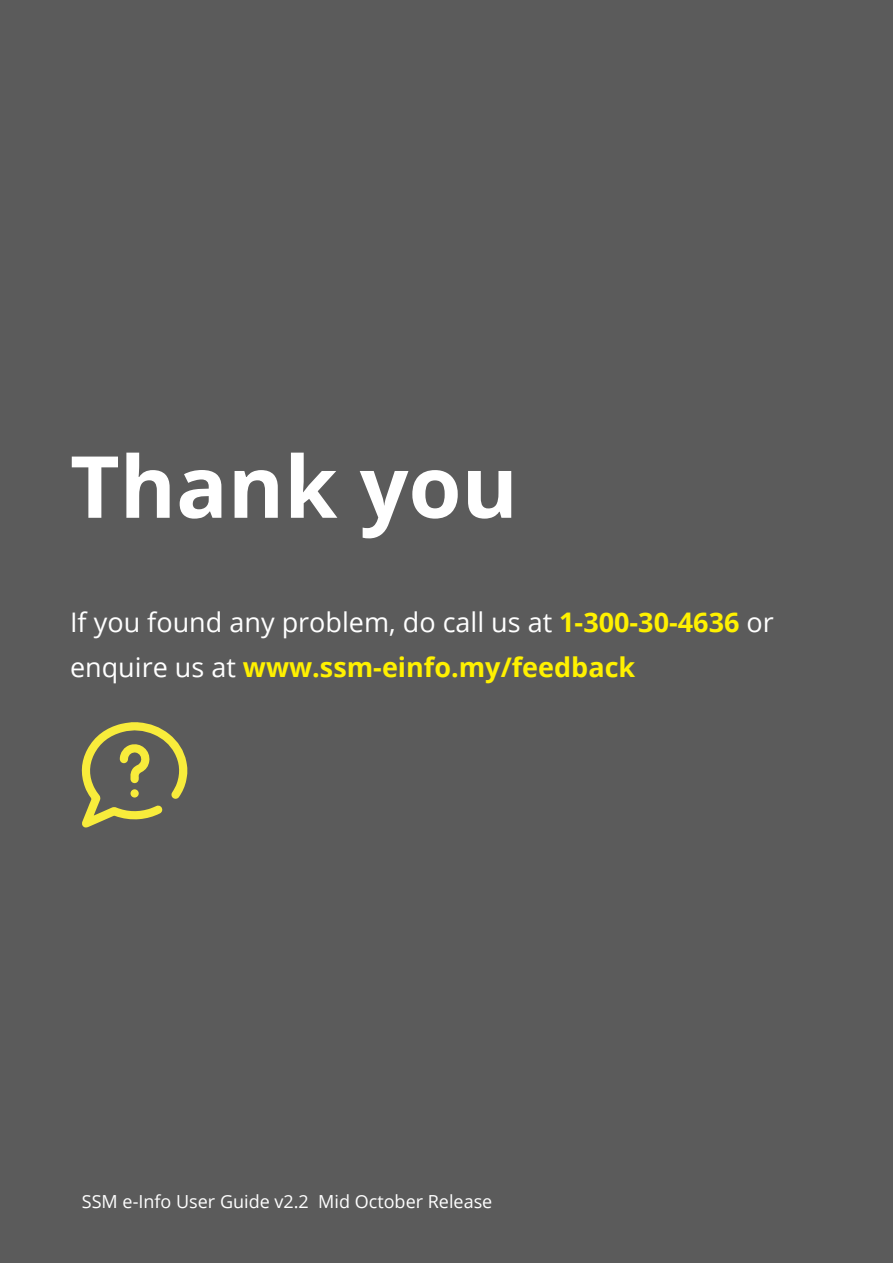
<style>
.page{position:relative;width:893px;height:1263px;background:#5b5b5b}
.page>*{position:absolute;margin:0;border:0;box-sizing:border-box;transform-origin:0 0}
.t1{font:700 85.8px "Open Sans";color:#fff}
.t2{font:27px/45px "Open Sans";color:#fff}
.t3{font:18px "Open Sans";color:#fff}
.s1{font-weight:700;color:#fff100}
</style>
<div class="page">
<svg style="left:81px;top:722px;width:106px;height:106px"></svg>
<div style="left:130px;top:789px;width:9px;height:8px;background:#f8ec3b;border-radius:50%"></div>
<h1 class="t1" style="left:70px;top:426px;width:449px">Thank you</h1>
<p class="t2" style="left:70px;top:599px;width:705px">If you found any problem, do call us at <span class="s1">1-300-30-4636</span> or enquire us at <span class="s1">www.ssm-einfo.my/feedback</span></p>
<p class="t3" style="left:82px;top:1189px;width:412px">SSM e-Info User Guide v2.2 Mid October Release</p>
</div>
